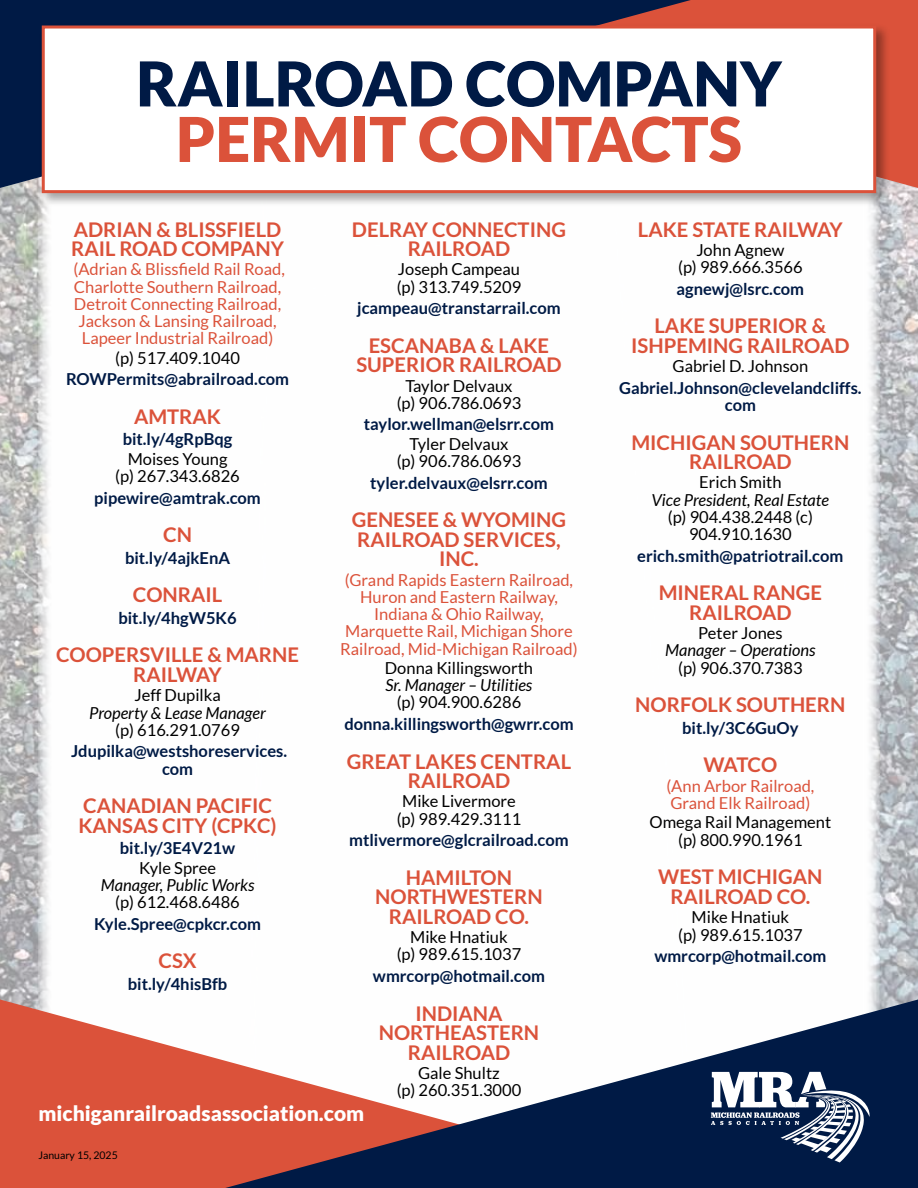
<style>
.page{position:relative;width:918px;height:1188px;background:#fff}
.page>*{position:absolute;margin:0;border:0;box-sizing:border-box;transform-origin:0 0}
.t1{font:900 61.8px "Lato";color:#001a45}
.t2{font:900 61.8px "Lato";color:#db523a}
.t3{font:900 21px "Lato";color:#fff}
.t4{font:700 20.25px/19.5px "Lato";color:#db523a;text-align:center}
.t5{font:16.5px/17.2px "Lato";color:#000;text-align:center}
.t6{font:700 16.5px/17.2px "Lato";color:#001a45;text-align:center}
.t7{font:16.5px/17.2px "Lato";color:#db523a;text-align:center}
.t8{font:italic 16.5px "Lato";color:#000}
.t9{font:10.5px "Lato";color:#000}
</style>
<div class="page">
<img style="left:0;top:188px;width:918px;height:812px">
<div style="left:38px;top:113px;width:842px;height:1062px;background:#fff"></div>
<div style="left:691px;top:0;width:227px;height:188px;background:#db523a"></div>
<div style="left:0;top:0;width:691px;height:188px;background:#001a45"></div>
<svg style="left:0;top:1000px;width:225px;height:188px;background:#e06c58"></svg>
<svg style="left:225px;top:1000px;width:693px;height:188px"></svg>
<div style="left:40px;top:23px;width:851px;height:184px;background:#000;opacity:.35"></div>
<div style="left:43px;top:27px;width:832px;height:165px;background:#fff"></div>
<div style="left:42px;top:26px;width:834px;height:167px;border:3px solid #db523a"></div>
<svg style="left:711px;top:1072px;width:161px;height:90px"></svg>
<svg style="left:871px;top:936px;width:47px;height:4px"></svg>
<h1 class="t1" style="left:136px;top:48px;width:647px">Railroad company</h1>
<h1 class="t2" style="left:176px;top:103px;width:568px">permit contacts</h1>
<p class="t4" style="left:71px;top:219px;width:214px;text-align:left">ADRIAN &amp; BLISSFIELD<br>RAIL ROAD COMPANY</p>
<p class="t7" style="left:73px;top:261px;width:213px">(Adrian &amp; Blissfield Rail Road,<br>Charlotte Southern Railroad,<br>Detroit Connecting Railroad,<br>Jackson &amp; Lansing Railroad,<br>Lapeer Industrial Railroad)</p>
<p class="t5" style="left:115px;top:349px;width:126px">(p) 517.409.1040</p>
<p class="t6" style="left:66px;top:370px;width:225px">ROWPERMITS@ABRAILROAD.COM</p>
<p class="t4" style="left:134px;top:407px;width:89px">AMTRAK</p>
<p class="t6" style="left:123px;top:431px;width:111px">BIT.LY/4GRPBQG</p>
<p class="t5" style="left:115px;top:450px;width:126px">Moises Young<br>(p) 267.343.6826</p>
<p class="t6" style="left:94px;top:489px;width:168px">PIPEWIRE@AMTRAK.COM</p>
<p class="t4" style="left:163px;top:525px;width:27px">CN</p>
<p class="t6" style="left:125px;top:549px;width:107px">BIT.LY/4AJKENA</p>
<p class="t4" style="left:133px;top:585px;width:91px">CONRAIL</p>
<p class="t6" style="left:118px;top:609px;width:120px">BIT.LY/4HGW5K6</p>
<p class="t4" style="left:56px;top:645px;width:245px">COOPERSVILLE &amp; MARNE<br>RA ILWAY</p>
<p class="t5" style="left:134px;top:687px;width:88px">Jeff Dupilka</p>
<p class="t8" style="left:89px;top:703px;width:178px">Property &amp; Lease Manager</p>
<p class="t5" style="left:115px;top:721px;width:126px">(p) 616.291.0769</p>
<p class="t6" style="left:71px;top:742px;width:218px">JDUPILKA@WESTSHORESERVICES.<br>COM</p>
<p class="t4" style="left:83px;top:796px;width:126px">CANADIAN PAC</p>
<p class="t4" style="left:78px;top:796px;width:200px;text-align:left;text-indent:156px">IFIC<br>KANSAS CITY (CPKC)</p>
<p class="t6" style="left:120px;top:839px;width:117px">BIT.LY/3E4V21W</p>
<p class="t5" style="left:139px;top:859px;width:78px">Kyle Spree</p>
<p class="t8" style="left:101px;top:876px;width:155px">Manager, Public Works</p>
<p class="t5" style="left:115px;top:893px;width:126px">(p) 612.468.6486</p>
<p class="t6" style="left:94px;top:915px;width:168px">KYLE.SPREE@CPKCR.COM</p>
<p class="t4" style="left:158px;top:951px;width:40px">CSX</p>
<p class="t6" style="left:128px;top:975px;width:101px">BIT.LY/4HISBFB</p>
<p class="t4" style="left:352px;top:219px;width:216px">DELRAY CONNECTING<br>RAILROAD</p>
<p class="t5" style="left:397px;top:261px;width:126px;text-align:left">Joseph Campeau (p) 313.749.5209</p>
<p class="t6" style="left:357px;top:299px;width:205px">JCAMPEAU@TRANSTARRAIL.COM</p>
<p class="t4" style="left:369px;top:335px;width:81px">ESCANABA</p>
<p class="t4" style="left:356px;top:335px;width:207px;text-align:left;text-indent:124px">&amp; LAKE<br>SUPERIOR RAILROAD</p>
<p class="t5" style="left:397px;top:377px;width:126px">Taylor Delvaux (p) 906.786.0693</p>
<p class="t6" style="left:364px;top:416px;width:192px">TAYLOR.WELLMAN@ELSRR.COM</p>
<p class="t5" style="left:397px;top:435px;width:126px">Tyler Delvaux<br>(p) 906.786.0693</p>
<p class="t6" style="left:370px;top:474px;width:179px">TYLER.DELVAUX@ELSRR.COM</p>
<p class="t4" style="left:352px;top:510px;width:216px">GENESEE &amp; WYOMING<br>RAILROAD SERVICES,<br>INC.</p>
<p class="t7" style="left:340px;top:571px;width:239px">(Grand Rapids Eastern Railroad,<br>Huron and Eastern Railway,<br>Indiana &amp; Ohio Railway,<br>Marquette Rail, Michigan Shore<br>Railroad, Mid-Michigan Railroad)</p>
<p class="t5" style="left:385px;top:659px;width:150px">Donna Killingsworth</p>
<p class="t8" style="left:386px;top:676px;width:148px">Sr. Manager – Utilities</p>
<p class="t5" style="left:397px;top:694px;width:126px">(p) 904.900.6286</p>
<p class="t6" style="left:344px;top:715px;width:231px">DONNA.KILLINGSWORTH@GWRR.COM</p>
<p class="t4" style="left:347px;top:751px;width:226px">GREAT LAKES CENTRAL<br>RAILROAD</p>
<p class="t5" style="left:397px;top:793px;width:126px">Mike Livermore (p) 989.429.3111</p>
<p class="t6" style="left:349px;top:831px;width:221px">MTLIVERMORE@GLCRAILROAD.COM</p>
<p class="t4" style="left:375px;top:867px;width:169px">HAMILTON<br>NORTHWESTERN<br>RAILROAD CO.</p>
<p class="t5" style="left:397px;top:929px;width:126px">Mike Hnatiuk<br>(p) 989.615.1037</p>
<p class="t6" style="left:373px;top:967px;width:173px">WMRCORP@HOTMAIL.COM</p>
<p class="t4" style="left:379px;top:1003px;width:162px">I NDIANA<br>NORTH EASTERN<br>RAILROAD</p>
<p class="t5" style="left:397px;top:1064px;width:126px">Gale Shultz<br>(p) 260.351.3000</p>
<p class="t3" style="left:38px;top:1101px;width:327px">michiganrailroadsassociation.com</p>
<p class="t9" style="left:38px;top:1149px;width:81px">January 15, 2025</p>
<p class="t4" style="left:638px;top:219px;width:206px">LAKE STATE RA ILWAY</p>
<p class="t5" style="left:678px;top:241px;width:126px">John Agnew<br>(p) 989.666.3566</p>
<p class="t6" style="left:677px;top:280px;width:129px">AGNEWJ@LSRC.COM</p>
<p class="t4" style="left:631px;top:316px;width:220px">LAKE SUPERIOR &amp;<br>ISH PEMING RAILROAD</p>
<p class="t5" style="left:673px;top:357px;width:137px">Gabriel D. Johnson</p>
<p class="t6" style="left:619px;top:379px;width:244px">GABRIEL.JOHNSON@CLEVELANDCLIFFS.<br>COM</p>
<p class="t4" style="left:631px;top:432px;width:219px">MICH IGAN SOUTH ERN<br>RAILROAD</p>
<p class="t5" style="left:699px;top:474px;width:84px">Erich Smith</p>
<p class="t8" style="left:652px;top:491px;width:179px">Vice President, Real Estate</p>
<p class="t5" style="left:668px;top:508px;width:147px">(p) 904.438.2448 (c)<br>904.910.1630</p>
<p class="t6" style="left:637px;top:547px;width:208px">ERICH.SMITH@PATRIOTRAIL.COM</p>
<p class="t4" style="left:659px;top:583px;width:165px">MINERAL RANGE<br>RAILROAD</p>
<p class="t5" style="left:698px;top:625px;width:86px">Peter Jones</p>
<p class="t8" style="left:665px;top:641px;width:152px">Manager – Operations</p>
<p class="t5" style="left:678px;top:659px;width:126px">(p) 906.370.7383</p>
<p class="t4" style="left:635px;top:695px;width:212px">NORFOLK SOUTH ERN</p>
<p class="t6" style="left:682px;top:719px;width:118px">BIT.LY/3C6GUOY</p>
<p class="t4" style="left:703px;top:755px;width:74px">WATCO</p>
<p class="t7" style="left:666px;top:777px;width:150px;text-align:left">(Ann Arbor Railroad,<br>Grand Elk Railroad)</p>
<p class="t5" style="left:650px;top:814px;width:183px">Omega Rail Management (p) 800.990.1961</p>
<p class="t4" style="left:658px;top:867px;width:166px">WEST MICH IGAN<br>RAILROAD CO.</p>
<p class="t5" style="left:678px;top:909px;width:126px">Mike Hnatiuk<br>(p) 989.615.1037</p>
<p class="t6" style="left:654px;top:947px;width:173px">WMRCORP@HOTMAIL.COM</p>
</div>
